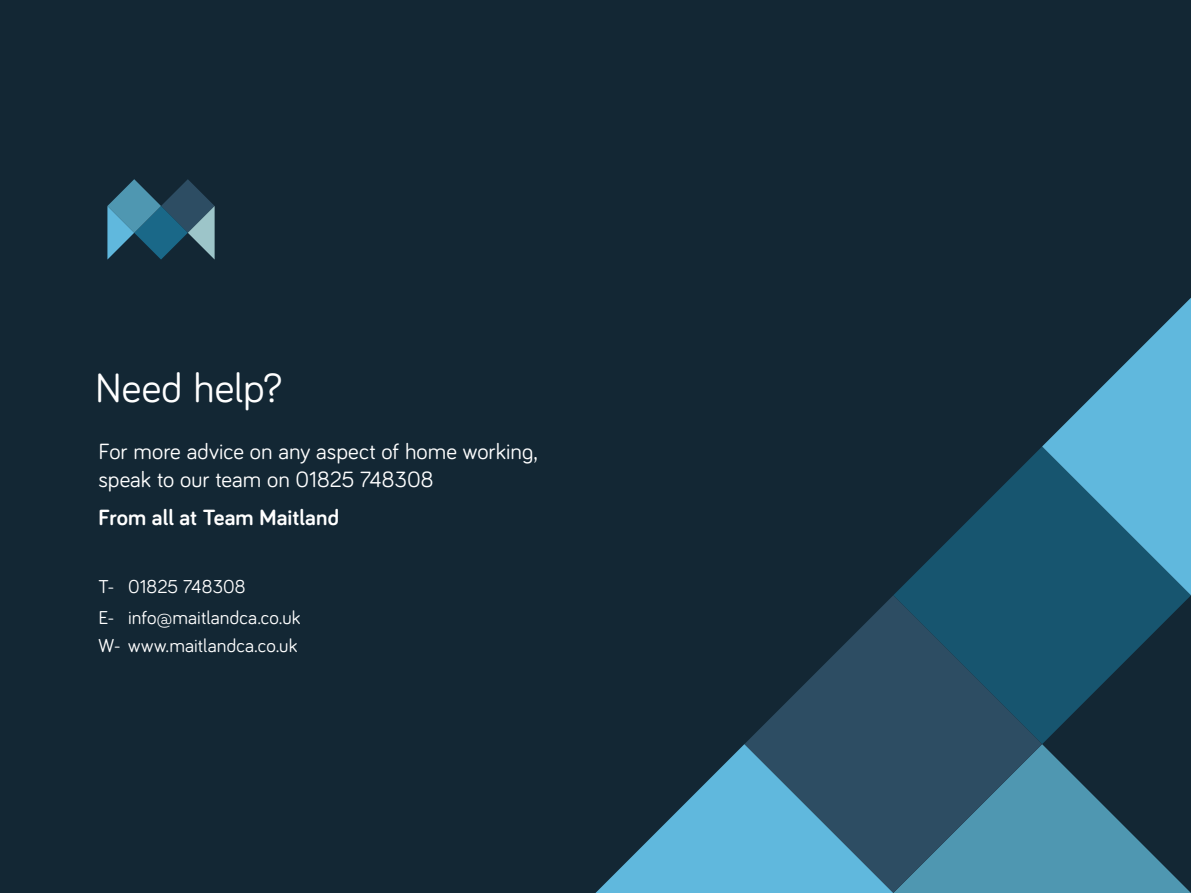
<style>
.page{position:relative;width:1191px;height:893px;background:#132734}
.page>*{position:absolute;margin:0;border:0;box-sizing:border-box;transform-origin:0 0}
.t1{font:42px "Bariol";letter-spacing:.005em;color:#fff}
.t2{font:22.75px/28px "Bariol";color:#fff}
.t3{font:700 22.75px "Bariol";letter-spacing:.005em;color:#fff}
.t4{font:19.25px/31px "Bariol";letter-spacing:.005em;color:#fff}
</style>
<div class="page">
<svg style="left:894px;top:447px;width:297px;height:297px"></svg>
<svg style="left:1042px;top:298px;width:149px;height:297px"></svg>
<svg style="left:1042px;top:744px;width:149px;height:149px"></svg>
<svg style="left:745px;top:595px;width:297px;height:298px;fill:#2d4d63"></svg>
<svg style="left:595px;top:744px;width:298px;height:149px"></svg>
<svg style="left:107px;top:179px;width:108px;height:81px"></svg>
<h1 class="t1" style="left:95px;top:359px;width:188px">Need help?</h1>
<p class="t2" style="left:98px;top:436px;width:440px">For more advice on any aspect of home working, speak to our team on 01825 748308</p>
<p class="t3" style="left:98px;top:501px;width:242px">From all at Team Maitland</p>
<p class="t4" style="left:98px;top:570px;width:204px">T- 01825 748308<br>E- info@maitlandca.co.uk</p>
<p class="t4" style="left:98px;top:629px;width:200px">W- www.maitlandca.co.uk</p>
</div>
